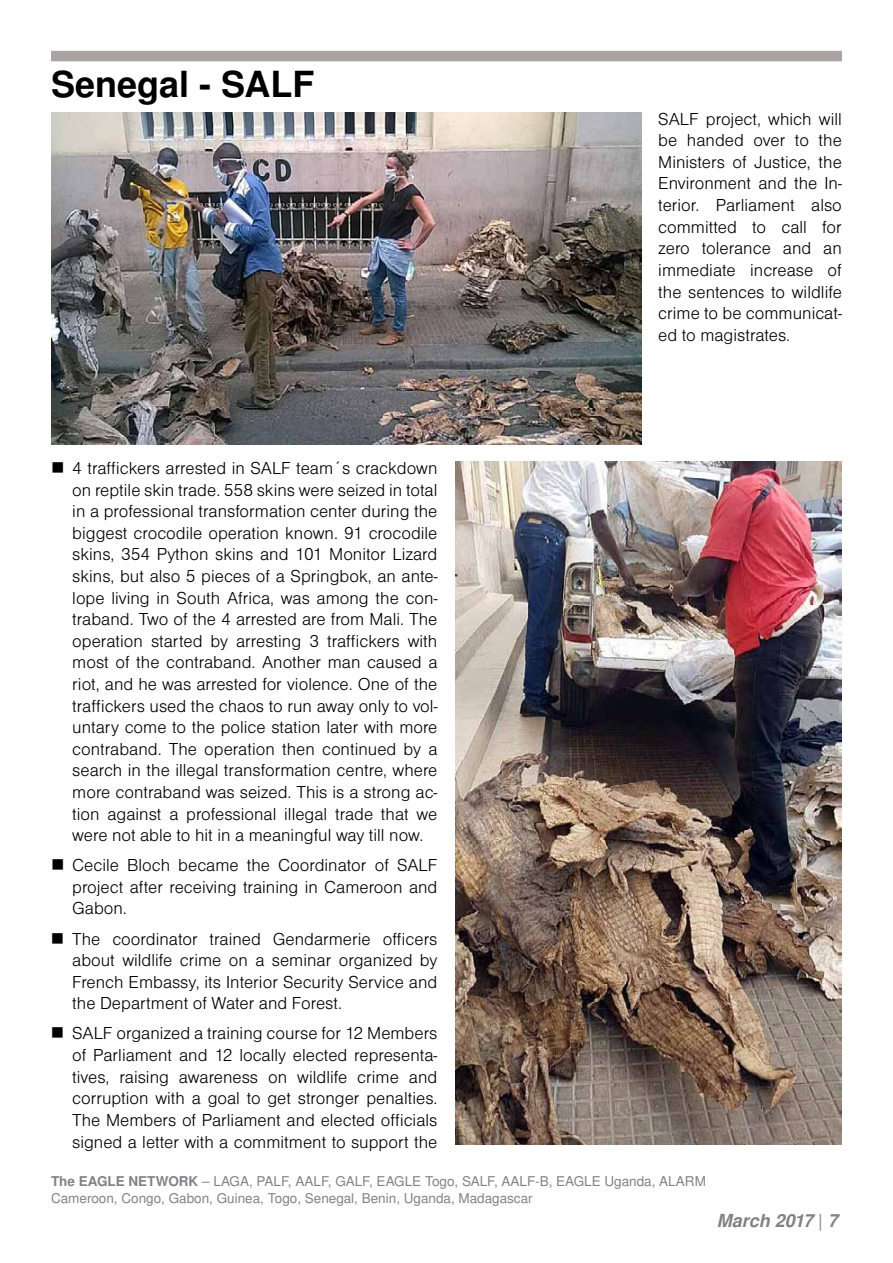
<style>
.page{position:relative;width:893px;height:1263px;background:#fff}
.page>*{position:absolute;margin:0;border:0;box-sizing:border-box;transform-origin:0 0}
.t1{font:700 36px "Nimbus Sans LOT";color:#000}
.t2{font:18px/21.6px "Nimbus Sans DOT Ligh";color:#000;text-align:justify}
.t3{font:italic 700 18px "Nimbus Sans LOT";color:#808285}
.t4{font:13.5px/16.2px "Nimbus Sans LOT";color:#808285}
.s1{font-weight:700}
.s2{font-weight:400;font-style:normal}
</style>
<div class="page">
<div style="left:51px;top:51px;width:791px;height:10px;background:#a9a3a1"></div>
<img style="left:455px;top:461px;width:387px;height:683px">
<img style="left:51px;top:113px;width:590px;height:332px">
<h1 class="t1" style="left:51px;top:63px;width:265px">Senegal - SALF</h1>
<p class="t2" style="left:72px;top:457px;width:367px">4 traffickers arrested in SALF team´s crackdown on reptile skin trade. 558 skins were seized in total in a professional transformation center during the biggest crocodile operation known. 91 crocodile skins, 354 Python skins and 101 Monitor Lizard skins, but also 5 pieces of a Springbok, an ante&shy;lope living in South Africa, was among the con&shy;traband. Two of the 4 arrested are from Mali. The operation started by arresting 3 traffickers with most of the contraband. Another man caused a riot, and he was arrested for violence. One of the traffickers used the chaos to run away only to vol&shy;untary come to the police station later with more contraband. The operation then continued by a search in the illegal transformation centre, where more contraband was seized. This is a strong ac&shy;tion against a professional illegal trade that we were not able to hit in a meaningful way till now.</p>
<p class="t2" style="left:72px;top:855px;width:367px">Cecile Bloch became the Coordinator of SALF project after receiving training in Cameroon and Gabon.</p>
<p class="t2" style="left:72px;top:928px;width:367px">The coordinator trained Gendarmerie officers about wildlife crime on a seminar organized by French Embassy, its Interior Security Service and the Department of Water and Forest.</p>
<p class="t2" style="left:72px;top:1023px;width:367px">SALF organized a training course for 12 Members of Parliament and 12 locally elected representa&shy;tives, raising awareness on wildlife crime and corruption with a goal to get stronger penalties.<br>The Members of Parliament and elected officials signed a letter with a commitment to support the</p>
<p class="t2" style="left:658px;top:108px;width:185px">SALF project, which will be handed over to the Ministers of Justice, the Environment and the In&shy;terior. Parliament also committed to call for zero tolerance and an immediate increase of the sentences to wildlife crime to be communicat&shy;ed to magistrates.</p>
<p class="t4" style="left:51px;top:1174px;width:656px"><span class="s1">The EAGLE NETWORK</span> – LAGA, PALF, AALF, GALF, EAGLE Togo, SALF, AALF-B, EAGLE Uganda, ALARM<br>Cameroon, Congo, Gabon, Guinea, Togo, Senegal, Benin, Uganda, Madagascar</p>
<p class="t3" style="left:717px;top:1210px;width:122px">March 2017 <span class="s2">|</span> 7</p>
</div>
